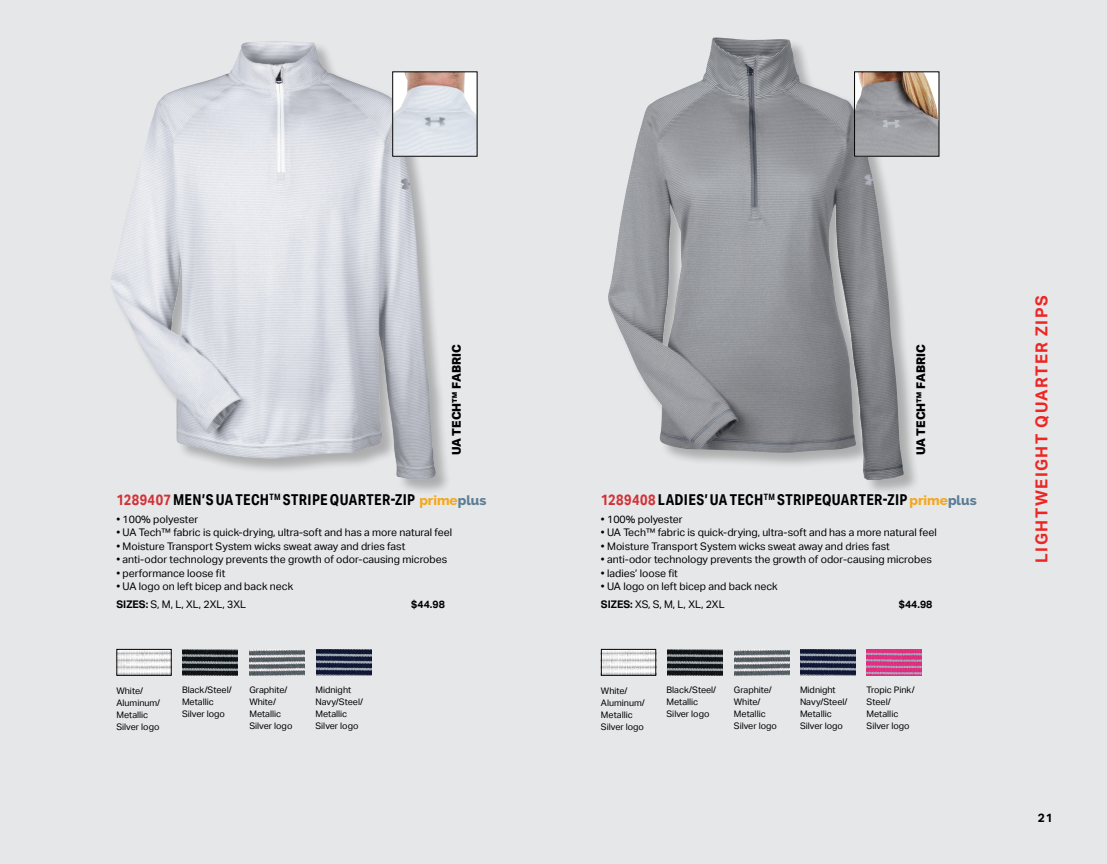
<style>
.page{position:relative;width:1107px;height:864px;background:#e6e7e8}
.page>*{position:absolute;margin:0;border:0;box-sizing:border-box;transform-origin:0 0}
.t1{font:700 16.5px "ARMOUR";letter-spacing:.09em;color:#ed2623}
.t2{font:700 15px "ARMOUR Cd";letter-spacing:.025em;color:#000}
.t3{font:800 12px "ARMOUR";color:#000}
.t4{font:700 12px "ARMOUR";color:#000}
.t5{font:10.5px/18px "ARMOUR";color:#000}
.t6{font:700 10.5px "ARMOUR";color:#000}
.t7{font:9px/12px "ARMOUR";color:#000}
.s1{color:#d13138}
.s2{font-family:"Raleway";font-weight:800;font-size:13.5px;color:#f3a81e}
.s3{font-family:"Raleway";font-weight:800;font-size:13.5px;color:#5b7d95}
.s4{font-weight:700}
</style>
<div class="page">
<div style="left:111px;top:41px;width:341px;height:455px;background:#000;opacity:.25"></div>
<img style="left:110px;top:41px;width:327px;height:439px">
<div style="left:609px;top:38px;width:311px;height:458px;background:#000;opacity:.25"></div>
<img style="left:608px;top:41px;width:296px;height:439px">
<img style="left:394px;top:74px;width:81px;height:81px">
<div style="left:392px;top:72px;width:85px;height:85px;border:1px solid #000"></div>
<img style="left:856px;top:74px;width:81px;height:81px">
<div style="left:854px;top:72px;width:85px;height:85px;border:1px solid #000"></div>
<img style="left:118px;top:651px;width:52px;height:23px">
<div style="left:116px;top:649px;width:56px;height:27px;border:1px solid #000"></div>
<img style="left:250px;top:649px;width:55px;height:27px">
<img style="left:316px;top:649px;width:55px;height:27px">
<img style="left:183px;top:649px;width:55px;height:27px">
<img style="left:603px;top:651px;width:51px;height:23px">
<div style="left:601px;top:649px;width:55px;height:27px;border:1px solid #000"></div>
<img style="left:734px;top:649px;width:55px;height:27px">
<img style="left:801px;top:649px;width:55px;height:27px">
<img style="left:867px;top:649px;width:55px;height:27px">
<img style="left:667px;top:649px;width:55px;height:27px">
<p class="t3" style="left:449px;top:455px;width:112px;rotate:-90deg">UA TECH™ FABRIC</p>
<p class="t3" style="left:913px;top:455px;width:112px;rotate:-90deg">UA TECH™ FABRIC</p>
<h2 class="t2" style="left:116px;top:490px;width:372px"><span class="s1">1289407</span> MEN’S UA TECH<sup>TM</sup> STRIPE QUARTER-ZIP <span class="s2">prime</span><span class="s3">plus</span></h2>
<p class="t5" style="left:116px;top:510px;width:83px">• 100% polyester</p>
<p class="t5" style="left:116px;top:524px;width:337px">• UA Tech™ fabric is quick-drying, ultra-soft and has a more natural feel</p>
<p class="t5" style="left:116px;top:537px;width:290px">• Moisture Transport System wicks sweat away and dries fast</p>
<p class="t5" style="left:116px;top:551px;width:332px">• anti-odor technology prevents the growth of odor-causing microbes</p>
<p class="t5" style="left:116px;top:564px;width:110px">• performance loose fit</p>
<p class="t5" style="left:116px;top:578px;width:178px">• UA logo on left bicep and back neck<br><span class="s4">SIZES:</span> S, M, L, XL, 2XL, 3XL</p>
<p class="t6" style="left:411px;top:599px;width:35px">$44.98</p>
<h2 class="t2" style="left:601px;top:490px;width:377px"><span class="s1">1289408</span> LADIES’ UA TECH<sup>TM</sup> STRIPEQUARTER-ZIP <span class="s2">prime</span><span class="s3">plus</span></h2>
<p class="t5" style="left:601px;top:510px;width:83px">• 100% polyester</p>
<p class="t5" style="left:601px;top:524px;width:337px">• UA Tech™ fabric is quick-drying, ultra-soft and has a more natural feel</p>
<p class="t5" style="left:601px;top:537px;width:290px">• Moisture Transport System wicks sweat away and dries fast</p>
<p class="t5" style="left:601px;top:551px;width:332px">• anti-odor technology prevents the growth of odor-causing microbes</p>
<p class="t5" style="left:601px;top:564px;width:78px">• ladies’ loose fit</p>
<p class="t5" style="left:601px;top:578px;width:178px">• UA logo on left bicep and back neck<br><span class="s4">SIZES:</span> XS, S, M, L, XL, 2XL</p>
<p class="t6" style="left:899px;top:599px;width:35px">$44.98</p>
<p class="t7" style="left:116px;top:685px;width:45px">White/<br>Aluminum/<br>Metallic<br>Silver logo</p>
<p class="t7" style="left:182px;top:684px;width:51px">Black/Steel/<br>Metallic<br>Silver logo</p>
<p class="t7" style="left:249px;top:684px;width:44px">Graphite/<br>White/<br>Metallic<br>Silver logo</p>
<p class="t7" style="left:316px;top:684px;width:49px">Midnight<br>Navy/Steel/<br>Metallic<br>Silver logo</p>
<p class="t7" style="left:601px;top:685px;width:45px">White/<br>Aluminum/<br>Metallic<br>Silver logo</p>
<p class="t7" style="left:667px;top:684px;width:51px">Black/Steel/<br>Metallic<br>Silver logo</p>
<p class="t7" style="left:734px;top:684px;width:44px">Graphite/<br>White/<br>Metallic<br>Silver logo</p>
<p class="t7" style="left:800px;top:684px;width:49px">Midnight<br>Navy/Steel/<br>Metallic<br>Silver logo</p>
<p class="t7" style="left:867px;top:684px;width:50px">Tropic Pink/<br>Steel/<br>Metallic<br>Silver logo</p>
<h1 class="t1" style="left:1032px;top:563px;width:269px;rotate:-90deg">LIGHTWEIGHT QUARTER ZIPS</h1>
<p class="t4" style="left:1038px;top:811px;width:17px">21</p>
</div>
